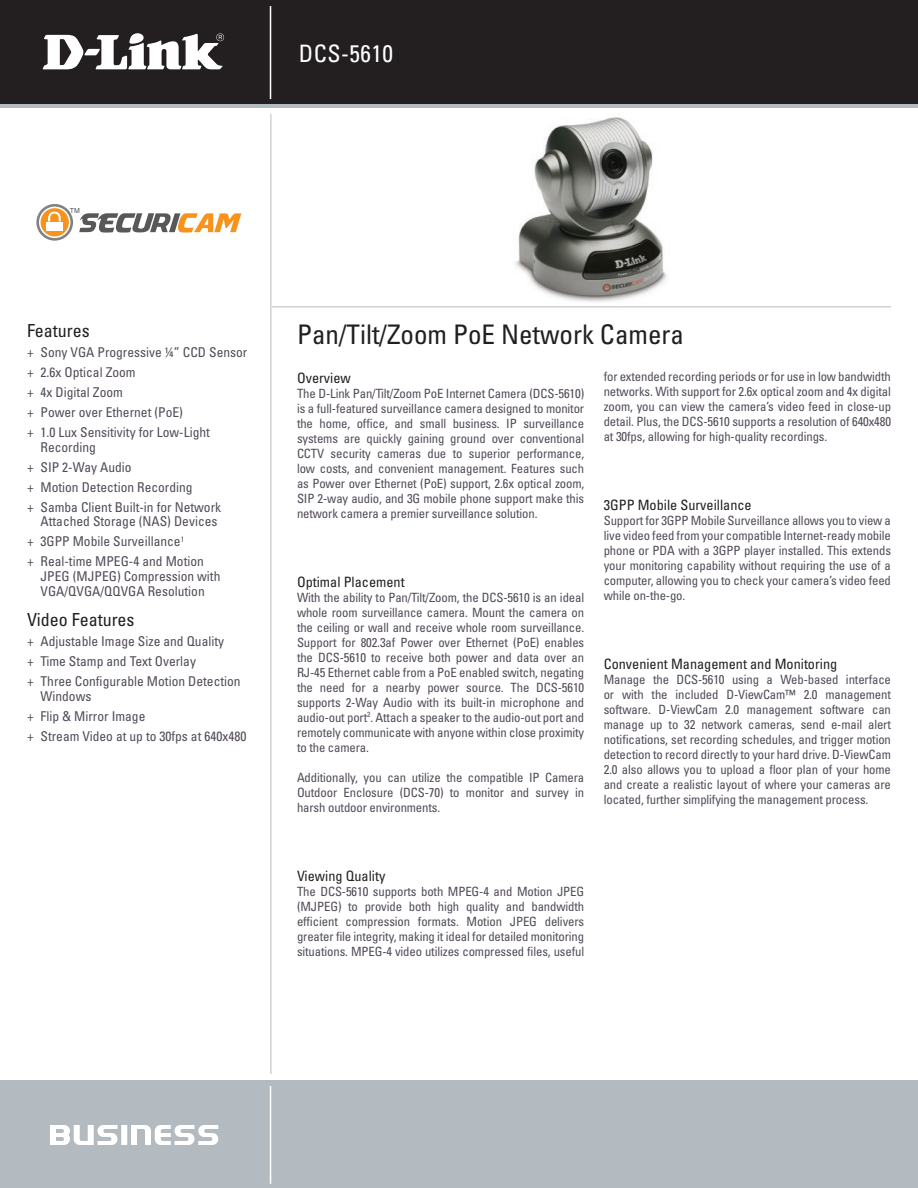
<style>
.page{position:relative;width:918px;height:1188px;background:#fff}
.page>*{position:absolute;margin:0;border:0;box-sizing:border-box;transform-origin:0 0}
.t1{font:condensed 27px "Univers";color:#231f20}
.Top_text{font:condensed 24px "Univers";letter-spacing:.02em;color:#fff}
.bullets_title{font:condensed 18px "Univers";color:#231f20}
.body_title{font:condensed 14.25px "Univers";color:#231f20}
.bullets{font:condensed 13.5px/14.7px "Univers";color:#534b59}
.body{font:condensed 12.75px/15px "Univers";letter-spacing:-.01em;color:#534b59;text-align:justify}
.t2{font:6.9px "Helvetica";color:#57585a}
</style>
<div class="page">
<div style="left:0;top:0;width:918px;height:108px;background:linear-gradient(to right,#b3bbc0,#b3bbc0)"></div>
<div style="left:0;top:0;width:918px;height:103px;background:#231f20"></div>
<div style="left:0;top:1080px;width:918px;height:108px;background:#b3bbc0"></div>
<hr style="left:270px;top:6px;width:1px;height:93px;background:#fff">
<hr style="left:270px;top:1086px;width:1px;height:98px;background:#fff">
<svg style="left:50px;top:1125px;width:168px;height:20px"></svg>
<svg style="left:43px;top:33px;width:181px;height:36px"></svg>
<img style="left:515px;top:117px;width:152px;height:185px">
<hr style="left:270px;top:114px;width:2px;height:960px;background:#d1d2d4">
<hr style="left:272px;top:306px;width:619px;height:2px;background:#d1d2d4">
<svg style="left:79px;top:213px;width:162px;height:20px"></svg>
<div style="left:41px;top:208px;width:28px;height:28px;background:#f7931d;border-radius:50%"></div>
<svg style="left:48px;top:212px;width:13px;height:9px"></svg>
<div style="left:47px;top:222px;width:16px;height:9px;background:#fff"></div>
<div style="left:36px;top:204px;width:37px;height:37px;border:3px solid #808285;border-radius:50%"></div>
<p class="Top_text" style="left:299px;top:38px;width:96px">DCS-5610</p>
<p class="t2" style="left:70px;top:206px;width:12px">TM</p>
<p class="bullets_title" style="left:27px;top:319px;width:64px">Features</p>
<p class="bullets" style="left:27px;top:344px;width:222px">+ Sony VGA Progressive ¼” CCD Sensor</p>
<p class="bullets" style="left:27px;top:364px;width:110px">+ 2.6x Optical Zoom</p>
<p class="bullets" style="left:27px;top:384px;width:97px">+ 4x Digital Zoom</p>
<p class="bullets" style="left:27px;top:404px;width:157px">+ Power over Ethernet (PoE)</p>
<p class="bullets" style="left:40px;top:424px;width:171px;text-indent:-14px">+ 1.0 Lux Sensitivity for Low-Light<br>Recording</p>
<p class="bullets" style="left:27px;top:459px;width:106px">+ SIP 2-Way Audio</p>
<p class="bullets" style="left:27px;top:479px;width:167px">+ Motion Detection Recording</p>
<p class="bullets" style="left:27px;top:499px;width:196px;text-align:right">+ Samba Client Built-in for Network<br>Attached Storage (NAS) Devices</p>
<p class="bullets" style="left:27px;top:534px;width:159px">+ 3GPP Mobile Surveillance<sup>1</sup></p>
<p class="bullets" style="left:40px;top:554px;width:181px;text-indent:-14px">+ Real-time MPEG-4 and Motion<br>JPEG (MJPEG) Compression with<br>VGA/QVGA/QQVGA Resolution</p>
<p class="bullets_title" style="left:27px;top:608px;width:109px">Video Features</p>
<p class="bullets" style="left:27px;top:633px;width:199px">+ Adjustable Image Size and Quality</p>
<p class="bullets" style="left:27px;top:653px;width:171px">+ Time Stamp and Text Overlay</p>
<p class="bullets" style="left:40px;top:673px;width:202px;text-indent:-14px">+ Three Configurable Motion Detection<br>Windows</p>
<p class="bullets" style="left:27px;top:708px;width:120px">+ Flip &amp; Mirror Image</p>
<p class="bullets" style="left:27px;top:728px;width:221px">+ Stream Video at up to 30fps at 640x480</p>
<p class="t1" style="left:297px;top:318px;width:388px">Pan/Tilt/Zoom PoE Network Camera</p>
<p class="body_title" style="left:297px;top:368px;width:55px">Overview</p>
<p class="body" style="left:297px;top:385px;width:289px">The D-Link Pan/Tilt/Zoom PoE Internet Camera (DCS-5610) is a full-featured surveillance camera designed to monitor the home, office, and small business. IP surveillance systems are quickly gaining ground over conventional CCTV security cameras due to superior performance, low costs, and convenient management. Features such as Power over Ethernet (PoE) support, 2.6x optical zoom, SIP 2-way audio, and 3G mobile phone support make this network camera a premier surveillance solution.</p>
<p class="body_title" style="left:297px;top:572px;width:109px">Optimal Placement</p>
<p class="body" style="left:297px;top:589px;width:289px">With the ability to Pan/Tilt/Zoom, the DCS-5610 is an ideal whole room surveillance camera. Mount the camera on the ceiling or wall and receive whole room surveillance.<br>Support for 802.3af Power over Ethernet (PoE) enables the DCS-5610 to receive both power and data over an RJ-45 Ethernet cable from a PoE enabled switch, negating the need for a nearby power source. The DCS-5610 supports 2-Way Audio with its built-in microphone and audio-out port<sup>2</sup>. Attach a speaker to the audio-out port and remotely communicate with anyone within close proximity to the camera.</p>
<p class="body" style="left:297px;top:769px;width:289px">Additionally, you can utilize the compatible IP Camera Outdoor Enclosure (DCS-70) to monitor and survey in harsh outdoor environments.</p>
<p class="body" style="left:604px;top:369px;width:289px">for extended recording periods or for use in low bandwidth networks. With support for 2.6x optical zoom and 4x digital zoom, you can view the camera’s video feed in close-up detail. Plus, the DCS-5610 supports a resolution of 640x480 at 30fps, allowing for high-quality recordings.</p>
<p class="body_title" style="left:604px;top:496px;width:150px">3GPP Mobile Surveillance</p>
<p class="body" style="left:604px;top:513px;width:289px">Support for 3GPP Mobile Surveillance allows you to view a live video feed from your compatible Internet-ready mobile phone or PDA with a 3GPP player installed. This extends your monitoring capability without requiring the use of a computer, allowing you to check your camera’s video feed while on-the-go.</p>
<p class="body_title" style="left:604px;top:655px;width:235px">Convenient Management and Monitoring</p>
<p class="body" style="left:604px;top:672px;width:289px">Manage the DCS-5610 using a Web-based interface or with the included D-ViewCam™ 2.0 management software. D-ViewCam 2.0 management software can manage up to 32 network cameras, send e-mail alert notifications, set recording schedules, and trigger motion detection to record directly to your hard drive. D-ViewCam 2.0 also allows you to upload a floor plan of your home and create a realistic layout of where your cameras are located, further simplifying the management process.</p>
<p class="body_title" style="left:297px;top:866px;width:90px">Viewing Quality</p>
<p class="body" style="left:297px;top:883px;width:289px">The DCS-5610 supports both MPEG-4 and Motion JPEG (MJPEG) to provide both high quality and bandwidth efficient compression formats. Motion JPEG delivers greater file integrity, making it ideal for detailed monitoring situations. MPEG-4 video utilizes compressed files, useful</p>
</div>
